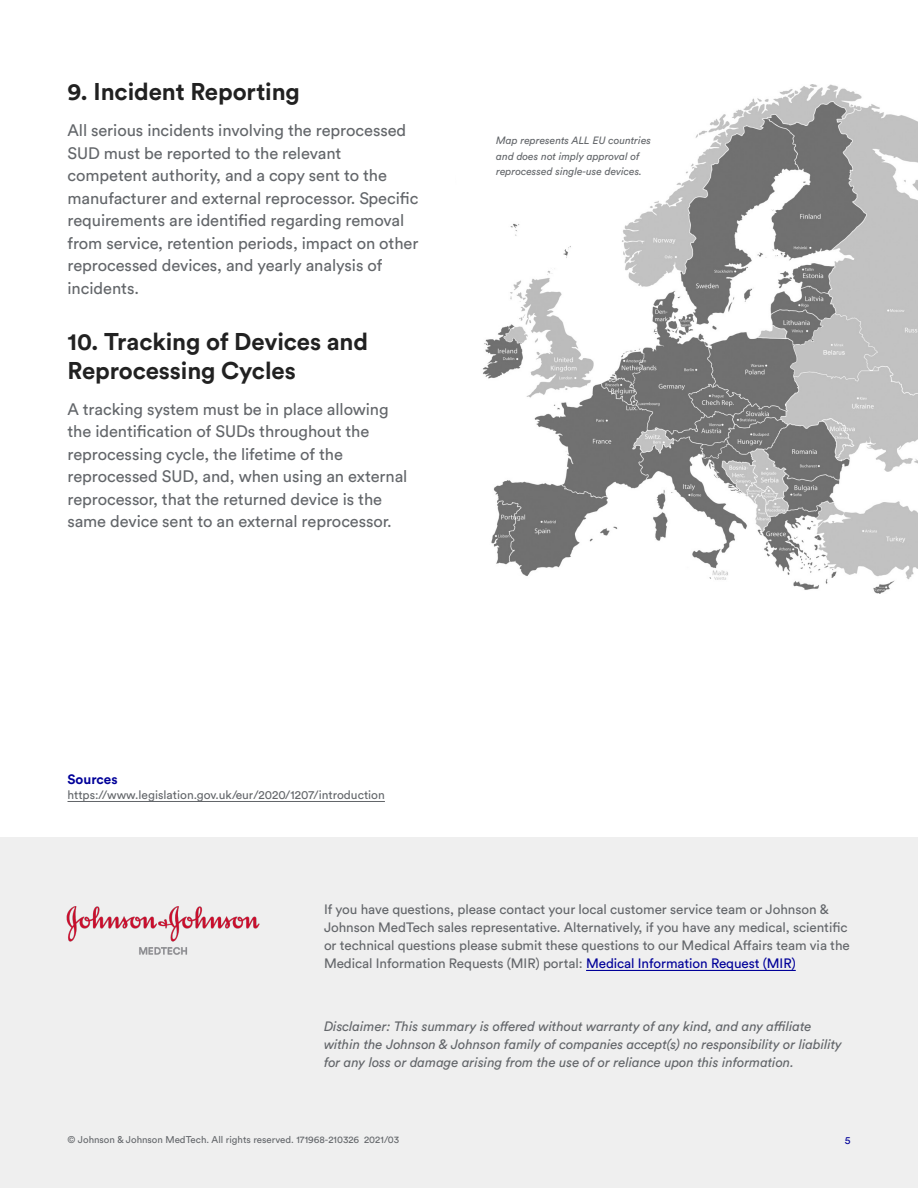
<style>
.page{position:relative;width:918px;height:1188px;background:#fff}
.page>*{position:absolute;margin:0;border:0;box-sizing:border-box;transform-origin:0 0}
.t1{font:700 24px/28.5px "Circular Std";letter-spacing:-.005em;color:#212121}
.t2{font:16.5px/22.5px "Circular Std";letter-spacing:-.005em;color:#63666a}
.t3{font:13.5px/18px "Circular Std";letter-spacing:-.005em;color:#63666a}
.t4{font:italic 13.5px/18px "Circular Std";letter-spacing:-.005em;color:#63666a}
.t5{font:700 13.5px "Circular Std";color:#009}
.t6{font:12px "Circular Std";color:#63666a}
.t7{font:italic 10.5px/15px "Circular Std";color:#63666a}
.t8{font:10.5px "Circular Std";color:#009}
.t9{font:9.75px "Circular Std";color:#63666a}
.s1{color:#009}
</style>
<div class="page">
<div style="left:0;top:837px;width:918px;height:351px;background:#efefef"></div>
<img style="left:483px;top:84px;width:435px;height:510px">
<hr style="left:68px;top:801px;width:317px;height:1px;background:#63666a">
<img style="left:66px;top:907px;width:194px;height:48px">
<hr style="left:586px;top:970px;width:210px;height:1px;background:#009">
<h1 class="t1" style="left:68px;top:77px;width:234px">9. Incident Reporting</h1>
<p class="t2" style="left:68px;top:119px;width:353px">All serious incidents involving the reprocessed SUD must be reported to the relevant competent authority, and a copy sent to the manufacturer and external reprocessor. Specific requirements are identified regarding removal from service, retention periods, impact on other reprocessed devices, and yearly analysis of incidents.</p>
<h1 class="t1" style="left:68px;top:327px;width:302px">10. Tracking of Devices and<br>Reprocessing Cycles</h1>
<p class="t2" style="left:68px;top:397px;width:342px">A tracking system must be in place allowing the identification of SUDs throughout the reprocessing cycle, the lifetime of the reprocessed SUD, and, when using an external reprocessor, that the returned device is the same device sent to an external reprocessor.</p>
<p class="t7" style="left:496px;top:133px;width:156px">Map represents ALL EU countries and does not imply approval of reprocessed single-use devices.</p>
<p class="t5" style="left:68px;top:771px;width:52px">Sources</p>
<p class="t6" style="left:68px;top:788px;width:319px">https://www.legislation.gov.uk/eur/2020/1207/introduction</p>
<p class="t3" style="left:324px;top:900px;width:527px">If you have questions, please contact your local customer service team or Johnson &amp; Johnson MedTech sales representative. Alternatively, if you have any medical, scientific or technical questions please submit these questions to our Medical Affairs team via the Medical Information Requests (MIR) portal: <span class="s1">Medical Information Request (MIR)</span></p>
<p class="t4" style="left:324px;top:1017px;width:520px">Disclaimer: This summary is offered without warranty of any kind, and any affiliate within the Johnson &amp; Johnson family of companies accept(s) no responsibility or liability for any loss or damage arising from the use of or reliance upon this information.</p>
<p class="t9" style="left:68px;top:1134px;width:333px">© Johnson &amp; Johnson MedTech. All rights reserved. 171968-210326 2021/03</p>
<p class="t8" style="left:845px;top:1134px;width:7px">5</p>
</div>
